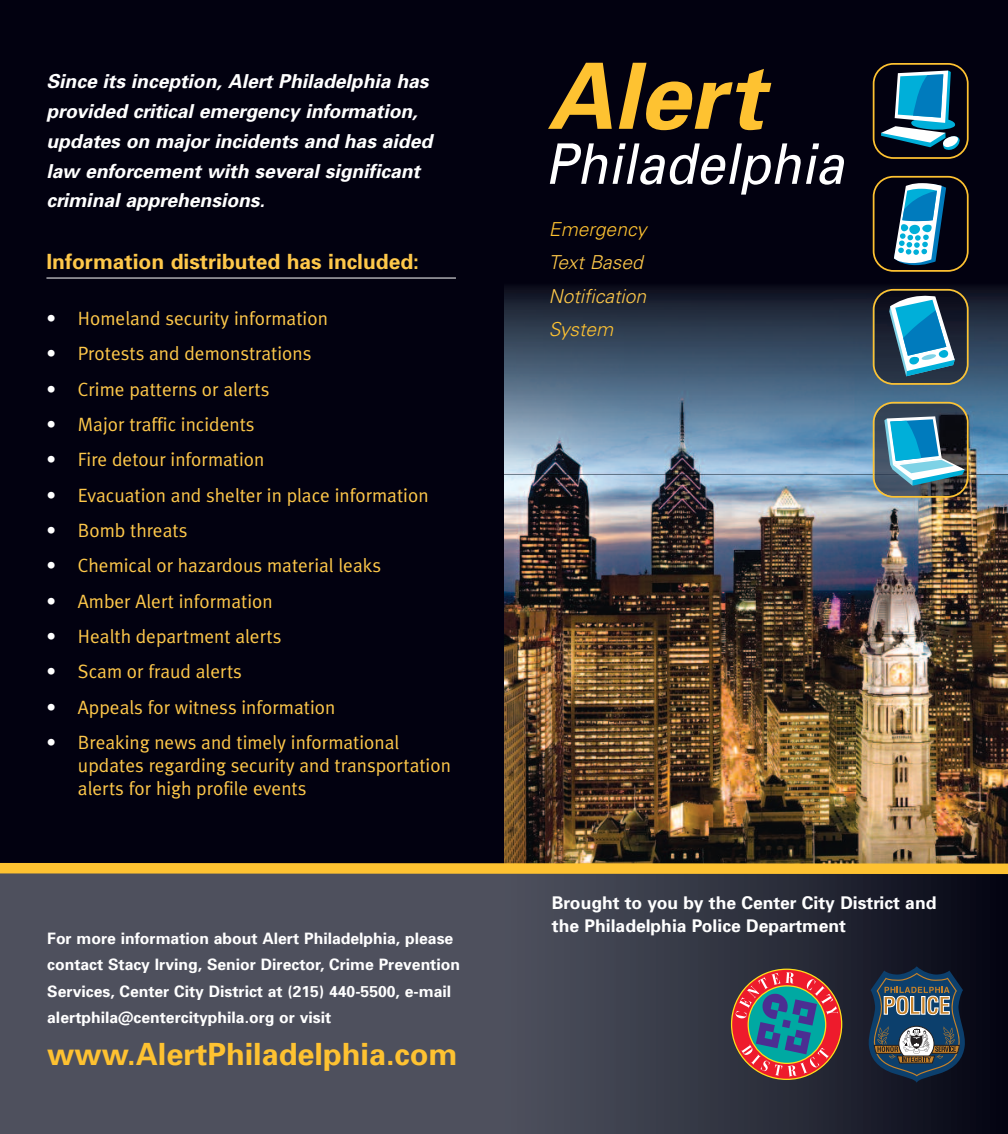
<style>
.page{position:relative;width:1008px;height:1134px;background:#fff}
.page>*{position:absolute;margin:0;border:0;box-sizing:border-box;transform-origin:0 0}
.t1{font:italic 700 91.52px "Univers";color:#fec231}
.t2{font:italic 56px "Univers";color:#fff;scale:.91 1}
.t3{font:700 30.62px "Univers";color:#fec231}
.t4{font:700 21px "Univers";color:#fec84a}
.t5{font:19.25px/22.8px "Meta Plus Normal";color:#fec84a}
.t6{font:italic 700 19.25px/29.8px "Univers";color:#fff}
.t7{font:italic 300 19.25px/33.2px "Univers";color:#fec84a}
.t8{font:italic 300 19.25px "Univers";color:#fec231}
.t9{font:700 17.5px/22.8px "Univers";color:#fff}
.t10{font:700 15.75px/26.2px "Univers";color:#fff}
.s1{color:#fff}
</style>
<div class="page">
<div style="left:504px;top:869px;width:504px;height:265px;background:linear-gradient(to right,#515561,#070815)"></div>
<div style="left:0;top:0;width:504px;height:890px;background:#020110"></div>
<div style="left:0;top:869px;width:504px;height:265px;background:#4e505d"></div>
<div style="left:503px;top:0;width:505px;height:283px;background:#020110"></div>
<img style="left:504px;top:475px;width:504px;height:383px">
<img style="left:504px;top:283px;width:504px;height:192px">
<svg style="left:735px;top:972px;width:103px;height:104px;background:#7b5d67"></svg>
<svg style="left:869px;top:966px;width:96px;height:117px;background:#3b4d5c"></svg>
<svg style="left:0;top:858px;width:1008px;height:21px"></svg>
<hr style="left:46px;top:278px;width:410px;height:1px;background:#fff">
<svg style="left:873px;top:63px;width:96px;height:96px"></svg>
<svg style="left:873px;top:176px;width:96px;height:96px"></svg>
<svg style="left:873px;top:289px;width:96px;height:96px;background:#446a77"></svg>
<svg style="left:873px;top:402px;width:96px;height:96px;background:#517882"></svg>
<p class="t6" style="left:46px;top:68px;width:387px">Since its inception, Alert Philadelphia has provided critical emergency information, updates on major incidents and has aided law enforcement with several significant criminal apprehensions.</p>
<p class="t4" style="left:46px;top:253px;width:374px">Information distributed has included:</p>
<p class="t5" style="left:46px;top:307px;width:283px"><span class="s1">•</span> Homeland security information</p>
<p class="t5" style="left:46px;top:342px;width:267px"><span class="s1">•</span> Protests and demonstrations</p>
<p class="t5" style="left:46px;top:378px;width:225px"><span class="s1">•</span> Crime patterns or alerts</p>
<p class="t5" style="left:46px;top:413px;width:210px"><span class="s1">•</span> Major traffic incidents</p>
<p class="t5" style="left:46px;top:448px;width:220px"><span class="s1">•</span> Fire detour information</p>
<p class="t5" style="left:46px;top:484px;width:384px"><span class="s1">•</span> Evacuation and shelter in place information</p>
<p class="t5" style="left:46px;top:519px;width:142px"><span class="s1">•</span> Bomb threats</p>
<p class="t5" style="left:46px;top:554px;width:336px"><span class="s1">•</span> Chemical or hazardous material leaks</p>
<p class="t5" style="left:46px;top:590px;width:228px"><span class="s1">•</span> Amber Alert information</p>
<p class="t5" style="left:46px;top:625px;width:237px"><span class="s1">•</span> Health department alerts</p>
<p class="t5" style="left:46px;top:660px;width:197px"><span class="s1">•</span> Scam or fraud alerts</p>
<p class="t5" style="left:46px;top:696px;width:290px"><span class="s1">•</span> Appeals for witness information</p>
<p class="t5" style="left:78px;top:731px;width:375px;text-indent:-31px"><span class="s1">•</span> Breaking news and timely informational updates regarding security and transportation alerts for high profile events</p>
<p class="t10" style="left:47px;top:927px;width:414px">For more information about Alert Philadelphia, please contact Stacy Irving, Senior Director, Crime Prevention Services, Center City District at (215) 440-5500, e-mail alertphila@centercityphila.org or visit</p>
<h3 class="t3" style="left:47px;top:1043px;width:412px">www.AlertPhiladelphia.com</h3>
<h1 class="t1" style="left:547px;top:63px;width:218px">Alert</h1>
<h2 class="t2" style="left:545px;top:143px;width:330px">Philadelphia</h2>
<p class="t8" style="left:549px;top:222px;width:99px">Emergency</p>
<p class="t7" style="left:549px;top:248px;width:99px">Text Based<br>Notification</p>
<p class="t8" style="left:549px;top:322px;width:66px">System</p>
<p class="t9" style="left:552px;top:893px;width:386px">Brought to you by the Center City District and the Philadelphia Police Department</p>
</div>
